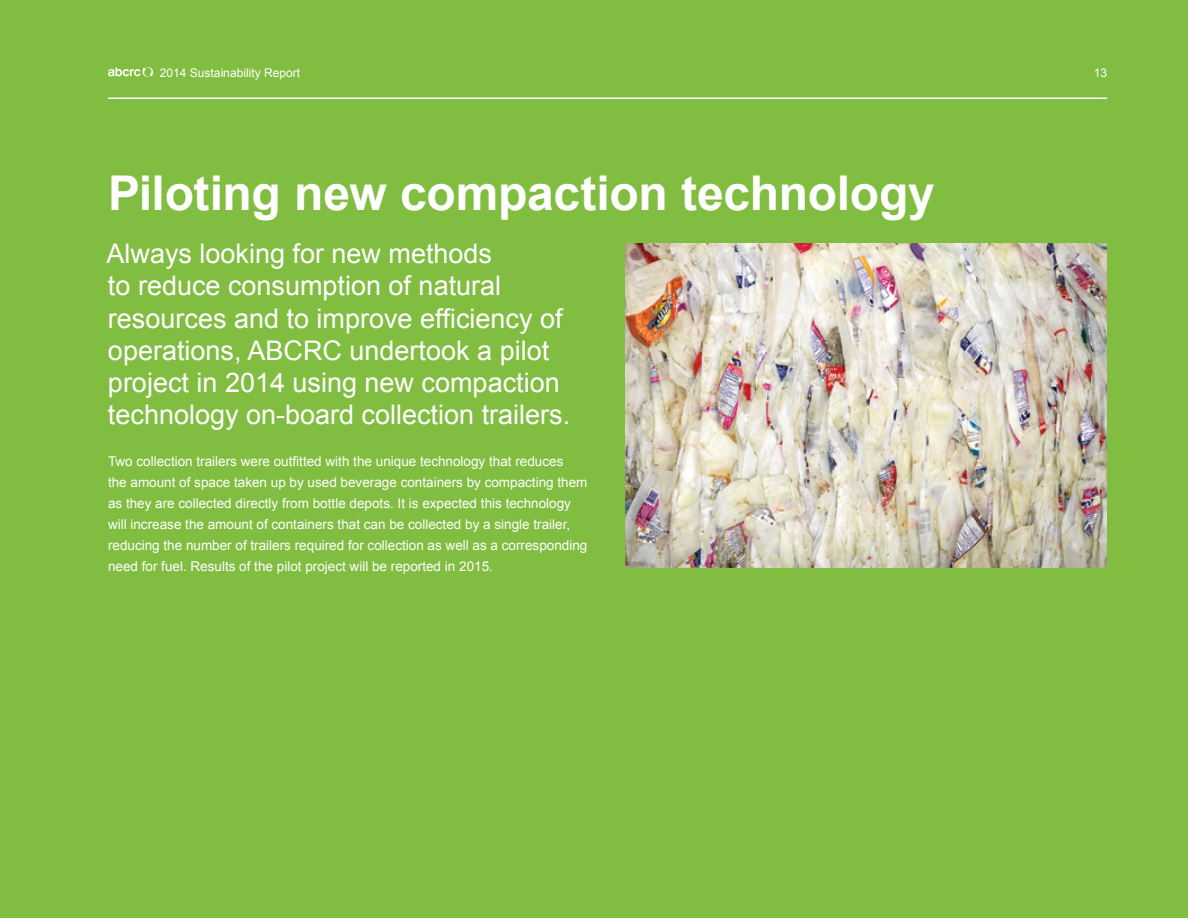
<style>
.page{position:relative;width:1188px;height:918px;background:#81bd41}
.page>*{position:absolute;margin:0;border:0;box-sizing:border-box;transform-origin:0 0}
.t1{font:700 48px "Arial";letter-spacing:-.005em;color:#fff}
.t2{font:27px/32.2px "Arial";color:#fff}
.t3{font:13.5px/21px "Arial";color:#fff}
.t4{font:12px "Arial";color:#fff}
</style>
<div class="page">
<img style="left:626px;top:244px;width:481px;height:324px">
<svg style="left:108px;top:67px;width:45px;height:10px"></svg>
<hr style="left:108px;top:98px;width:999px;height:1px;background:#fff">
<p class="t4" style="left:160px;top:65px;width:142px">2014 Sustainability Report</p>
<p class="t4" style="left:1094px;top:65px;width:15px">13</p>
<h1 class="t1" style="left:108px;top:161px;width:828px">Piloting new compaction technology</h1>
<h2 class="t2" style="left:107px;top:238px;width:465px">Always looking for new methods<br>to reduce consumption of natural resources and to improve efficiency of operations, ABCRC undertook a pilot project in 2014 using new compaction technology on-board collection trailers.</h2>
<p class="t3" style="left:108px;top:451px;width:481px">Two collection trailers were outfitted with the unique technology that reduces<br>the amount of space taken up by used beverage containers by compacting them as they are collected directly from bottle depots. It is expected this technology will increase the amount of containers that can be collected by a single trailer, reducing the number of trailers required for collection as well as a corresponding need for fuel. Results of the pilot project will be reported in 2015.</p>
</div>
